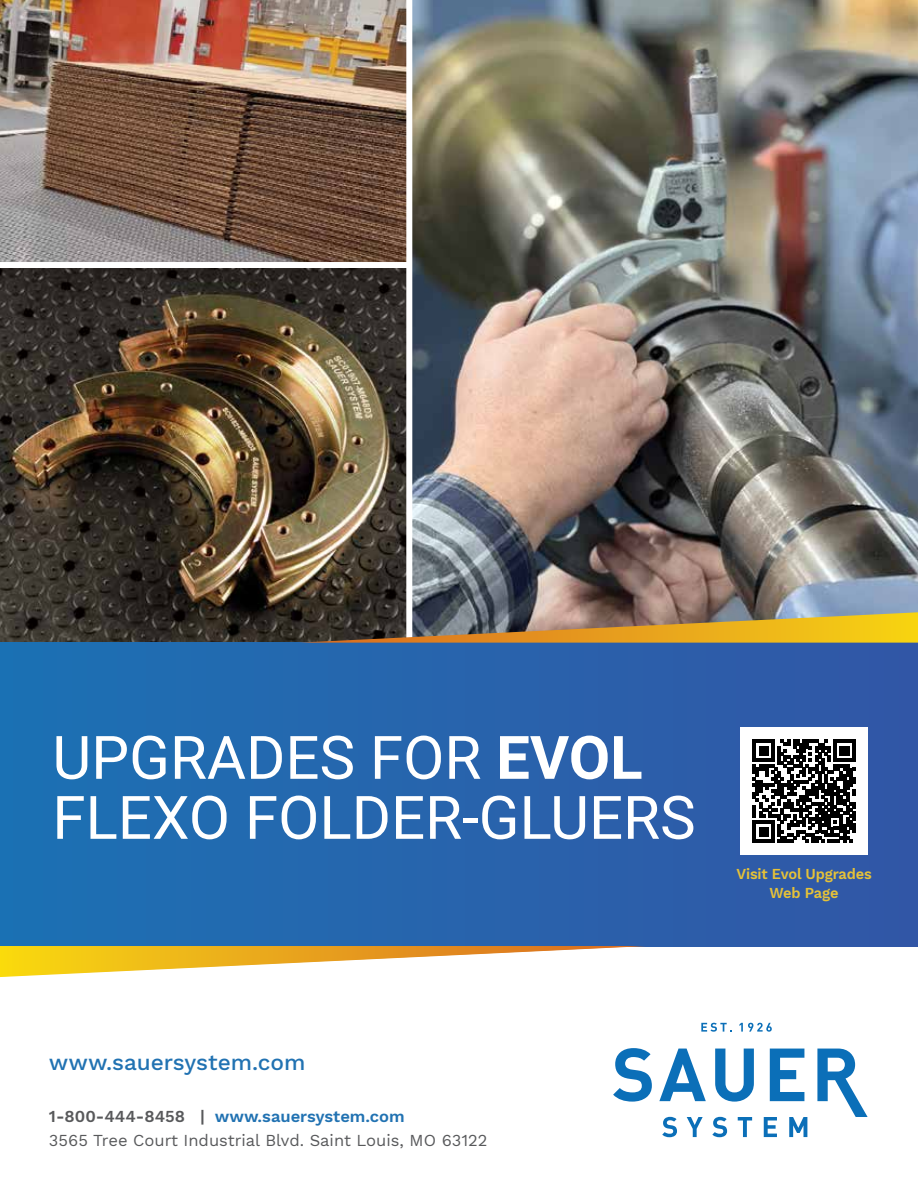
<style>
.page{position:relative;width:918px;height:1188px;background:#fff}
.page>*{position:absolute;margin:0;border:0;box-sizing:border-box;transform-origin:0 0}
.t1{font:60px/60px "Roboto";color:#fff}
.t2{font:500 22.5px "Work Sans";color:#2172b2}
.t3{font:16.5px/24px "Work Sans";color:#58595b}
.t4{font:600 15px/19.5px "Work Sans";letter-spacing:-.01em;color:#e6c238;text-align:center}
.s1{font-weight:700}
.s2{font-weight:600}
.s3{font-weight:600;color:#2172b2}
</style>
<div class="page">
<img style="left:0;top:0;width:406px;height:262px">
<img style="left:0;top:268px;width:406px;height:375px">
<img style="left:412px;top:0;width:506px;height:612px">
<div style="left:0;top:643px;width:918px;height:303px;background:linear-gradient(to right,#1c71b4,#3256a6)"></div>
<img style="left:299px;top:612px;width:619px;height:31px">
<svg style="left:770px;top:1049px;width:34px;height:52px"></svg>
<svg style="left:613px;top:1048px;width:39px;height:54px"></svg>
<svg style="left:659px;top:1049px;width:47px;height:52px"></svg>
<svg style="left:715px;top:1049px;width:39px;height:53px"></svg>
<svg style="left:817px;top:1049px;width:51px;height:68px"></svg>
<svg style="left:662px;top:1117px;width:15px;height:20px"></svg>
<svg style="left:687px;top:1117px;width:16px;height:20px"></svg>
<svg style="left:712px;top:1117px;width:15px;height:20px"></svg>
<svg style="left:738px;top:1117px;width:14px;height:20px"></svg>
<svg style="left:764px;top:1117px;width:13px;height:20px"></svg>
<svg style="left:789px;top:1117px;width:18px;height:20px"></svg>
<svg style="left:701px;top:1023px;width:31px;height:9px"></svg>
<svg style="left:739px;top:1023px;width:33px;height:9px"></svg>
<svg style="left:0;top:946px;width:646px;height:31px"></svg>
<div style="left:740px;top:727px;width:128px;height:128px;background:#fff"></div>
<svg style="left:753px;top:740px;width:102px;height:102px"></svg>
<h1 class="t1" style="left:52px;top:725px;width:645px">UPGRADES FOR <span class="s1">EVOL<br></span>FLEXO FOLDER-GLUERS</h1>
<p class="t4" style="left:736px;top:864px;width:137px">Visit Evol Upgrades<br>Web Page</p>
<h2 class="t2" style="left:49px;top:1049px;width:258px">www.sauersystem.com</h2>
<p class="t3" style="left:49px;top:1105px;width:440px"><span class="s2">1-800-444-8458 |</span> <span class="s3">www.sauersystem.com<br></span>3565 Tree Court Industrial Blvd. Saint Louis, MO 63122</p>
</div>
